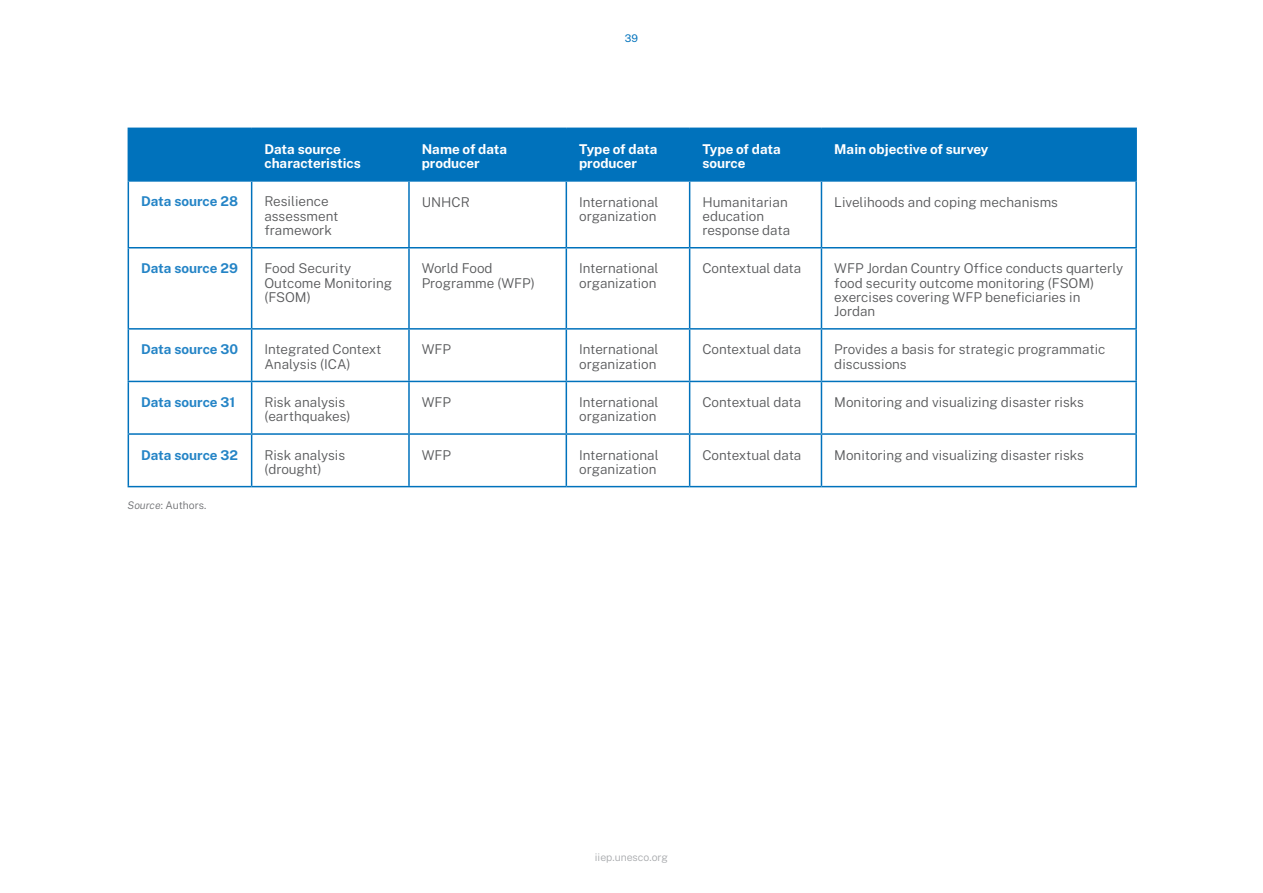
<style>
.page{position:relative;width:1263px;height:893px;background:#fff}
.page>*{position:absolute;margin:0;border:0;box-sizing:border-box;transform-origin:0 0}
.t1{font:300 13.5px/14.2px "Public Sans";color:#58595b}
.t2{font:700 13.5px/14.2px "Public Sans";color:#fff}
.t3{font:700 13.5px "Public Sans";color:#2484c6}
.t4{font:300 10.5px "Public Sans";color:#a7a9ac}
.t5{font:300 10.5px "Public Sans";color:#6d6e71}
.t6{font:10.5px "Public Sans";color:#0072bc}
.s1{font-style:italic}
</style>
<div class="page">
<div style="left:129px;top:129px;width:1006px;height:51px;background:#0072bc"></div>
<hr style="left:251px;top:129px;width:1px;height:51px;background:#0072bc">
<hr style="left:408px;top:129px;width:2px;height:51px;background:#0072bc">
<hr style="left:128px;top:182px;width:1px;height:65px;background:#0072bc">
<hr style="left:1135px;top:182px;width:2px;height:65px;background:#0072bc">
<hr style="left:128px;top:248px;width:1px;height:80px;background:#0072bc">
<hr style="left:1135px;top:248px;width:2px;height:80px;background:#0072bc">
<hr style="left:128px;top:330px;width:1px;height:51px;background:#0072bc">
<hr style="left:1135px;top:330px;width:2px;height:51px;background:#0072bc">
<hr style="left:128px;top:382px;width:1px;height:51px;background:#0072bc">
<hr style="left:1135px;top:382px;width:2px;height:51px;background:#0072bc">
<hr style="left:128px;top:435px;width:1px;height:51px;background:#0072bc">
<hr style="left:1135px;top:435px;width:2px;height:51px;background:#0072bc">
<hr style="left:128px;top:486px;width:124px;height:1px;background:#0072bc">
<hr style="left:252px;top:486px;width:157px;height:1px;background:#0072bc">
<hr style="left:409px;top:486px;width:157px;height:1px;background:#0072bc">
<hr style="left:566px;top:486px;width:124px;height:1px;background:#0072bc">
<hr style="left:690px;top:486px;width:131px;height:1px;background:#0072bc">
<hr style="left:821px;top:486px;width:316px;height:1px;background:#0072bc">
<hr style="left:128px;top:128px;width:124px;height:1px;background:#0072bc">
<hr style="left:128px;top:129px;width:1px;height:51px;background:#0072bc">
<hr style="left:252px;top:128px;width:157px;height:1px;background:#0072bc">
<hr style="left:409px;top:128px;width:157px;height:1px;background:#0072bc">
<hr style="left:566px;top:128px;width:124px;height:1px;background:#0072bc">
<hr style="left:566px;top:129px;width:1px;height:51px;background:#0072bc">
<hr style="left:690px;top:128px;width:131px;height:1px;background:#0072bc">
<hr style="left:821px;top:128px;width:316px;height:1px;background:#0072bc">
<hr style="left:1135px;top:129px;width:2px;height:51px;background:#0072bc">
<hr style="left:128px;top:180px;width:124px;height:2px;background:#0072bc">
<hr style="left:252px;top:180px;width:157px;height:2px;background:#0072bc">
<hr style="left:409px;top:180px;width:157px;height:2px;background:#0072bc">
<hr style="left:566px;top:180px;width:124px;height:2px;background:#0072bc">
<hr style="left:690px;top:180px;width:131px;height:2px;background:#0072bc">
<hr style="left:821px;top:180px;width:316px;height:2px;background:#0072bc">
<hr style="left:689px;top:129px;width:1px;height:51px;background:#0072bc">
<hr style="left:821px;top:129px;width:1px;height:51px;background:#0072bc">
<hr style="left:251px;top:182px;width:1px;height:65px;background:#0072bc">
<hr style="left:408px;top:182px;width:2px;height:65px;background:#0072bc">
<hr style="left:566px;top:182px;width:1px;height:65px;background:#0072bc">
<hr style="left:689px;top:182px;width:1px;height:65px;background:#0072bc">
<hr style="left:821px;top:182px;width:1px;height:65px;background:#0072bc">
<hr style="left:128px;top:247px;width:124px;height:1px;background:#0072bc">
<hr style="left:252px;top:247px;width:157px;height:1px;background:#0072bc">
<hr style="left:251px;top:248px;width:1px;height:80px;background:#0072bc">
<hr style="left:409px;top:247px;width:157px;height:1px;background:#0072bc">
<hr style="left:408px;top:248px;width:2px;height:80px;background:#0072bc">
<hr style="left:566px;top:247px;width:124px;height:1px;background:#0072bc">
<hr style="left:566px;top:248px;width:1px;height:80px;background:#0072bc">
<hr style="left:690px;top:247px;width:131px;height:1px;background:#0072bc">
<hr style="left:689px;top:248px;width:1px;height:80px;background:#0072bc">
<hr style="left:821px;top:247px;width:316px;height:1px;background:#0072bc">
<hr style="left:821px;top:248px;width:1px;height:80px;background:#0072bc">
<hr style="left:128px;top:328px;width:124px;height:2px;background:#0072bc">
<hr style="left:252px;top:328px;width:157px;height:2px;background:#0072bc">
<hr style="left:251px;top:330px;width:1px;height:51px;background:#0072bc">
<hr style="left:409px;top:328px;width:157px;height:2px;background:#0072bc">
<hr style="left:408px;top:330px;width:2px;height:51px;background:#0072bc">
<hr style="left:566px;top:328px;width:124px;height:2px;background:#0072bc">
<hr style="left:566px;top:330px;width:1px;height:51px;background:#0072bc">
<hr style="left:690px;top:328px;width:131px;height:2px;background:#0072bc">
<hr style="left:689px;top:330px;width:1px;height:51px;background:#0072bc">
<hr style="left:821px;top:328px;width:316px;height:2px;background:#0072bc">
<hr style="left:821px;top:330px;width:1px;height:51px;background:#0072bc">
<hr style="left:128px;top:381px;width:124px;height:1px;background:#0072bc">
<hr style="left:252px;top:381px;width:157px;height:1px;background:#0072bc">
<hr style="left:251px;top:382px;width:1px;height:51px;background:#0072bc">
<hr style="left:409px;top:381px;width:157px;height:1px;background:#0072bc">
<hr style="left:408px;top:382px;width:2px;height:51px;background:#0072bc">
<hr style="left:566px;top:381px;width:124px;height:1px;background:#0072bc">
<hr style="left:566px;top:382px;width:1px;height:51px;background:#0072bc">
<hr style="left:690px;top:381px;width:131px;height:1px;background:#0072bc">
<hr style="left:689px;top:382px;width:1px;height:51px;background:#0072bc">
<hr style="left:821px;top:381px;width:316px;height:1px;background:#0072bc">
<hr style="left:821px;top:382px;width:1px;height:51px;background:#0072bc">
<hr style="left:128px;top:433px;width:124px;height:2px;background:#0072bc">
<hr style="left:252px;top:433px;width:157px;height:2px;background:#0072bc">
<hr style="left:251px;top:435px;width:1px;height:51px;background:#0072bc">
<hr style="left:409px;top:433px;width:157px;height:2px;background:#0072bc">
<hr style="left:408px;top:435px;width:2px;height:51px;background:#0072bc">
<hr style="left:566px;top:433px;width:124px;height:2px;background:#0072bc">
<hr style="left:566px;top:435px;width:1px;height:51px;background:#0072bc">
<hr style="left:690px;top:433px;width:131px;height:2px;background:#0072bc">
<hr style="left:689px;top:435px;width:1px;height:51px;background:#0072bc">
<hr style="left:821px;top:433px;width:316px;height:2px;background:#0072bc">
<hr style="left:821px;top:435px;width:1px;height:51px;background:#0072bc">
<p class="t6" style="left:625px;top:31px;width:15px">39</p>
<p class="t2" style="left:264px;top:141px;width:98px">Data source characteristics</p>
<p class="t2" style="left:422px;top:141px;width:87px">Name of data producer</p>
<p class="t2" style="left:579px;top:141px;width:80px">Type of data producer</p>
<p class="t2" style="left:702px;top:141px;width:80px">Type of data source</p>
<p class="t2" style="left:834px;top:141px;width:156px">Main objective of survey</p>
<p class="t3" style="left:141px;top:192px;width:98px">Data source 28</p>
<p class="t1" style="left:264px;top:194px;width:75px">Resilience assessment framework</p>
<p class="t1" style="left:422px;top:194px;width:50px">UNHCR</p>
<p class="t1" style="left:579px;top:194px;width:81px">International organization</p>
<p class="t1" style="left:702px;top:194px;width:89px">Humanitarian education response data</p>
<p class="t1" style="left:834px;top:194px;width:225px">Livelihoods and coping mechanisms</p>
<p class="t3" style="left:141px;top:259px;width:98px">Data source 29</p>
<p class="t1" style="left:264px;top:260px;width:129px">Food Security<br>Outcome Monitoring (FSOM)</p>
<p class="t1" style="left:422px;top:261px;width:115px">World Food<br>Programme (WFP)</p>
<p class="t1" style="left:579px;top:261px;width:81px">International organization</p>
<p class="t1" style="left:702px;top:261px;width:101px">Contextual data</p>
<p class="t1" style="left:834px;top:261px;width:290px">WFP Jordan Country Office conducts quarterly food security outcome monitoring (FSOM) exercises covering WFP beneficiaries in Jordan</p>
<p class="t3" style="left:141px;top:340px;width:98px">Data source 30</p>
<p class="t1" style="left:264px;top:342px;width:119px">Integrated Context<br>Analysis (ICA)</p>
<p class="t1" style="left:422px;top:342px;width:31px">WFP</p>
<p class="t1" style="left:579px;top:342px;width:81px">International organization</p>
<p class="t1" style="left:702px;top:342px;width:101px">Contextual data</p>
<p class="t1" style="left:834px;top:342px;width:273px">Provides a basis for strategic programmatic discussions</p>
<p class="t3" style="left:141px;top:392px;width:96px">Data source 31</p>
<p class="t1" style="left:264px;top:394px;width:88px">Risk analysis (earthquakes)</p>
<p class="t1" style="left:422px;top:394px;width:31px">WFP</p>
<p class="t1" style="left:579px;top:394px;width:81px">International organization</p>
<p class="t1" style="left:702px;top:394px;width:101px">Contextual data</p>
<p class="t1" style="left:834px;top:394px;width:251px">Monitoring and visualizing disaster risks</p>
<p class="t3" style="left:141px;top:445px;width:98px">Data source 32</p>
<p class="t1" style="left:264px;top:447px;width:82px">Risk analysis (drought)</p>
<p class="t1" style="left:422px;top:447px;width:31px">WFP</p>
<p class="t1" style="left:579px;top:447px;width:81px">International organization</p>
<p class="t1" style="left:702px;top:447px;width:101px">Contextual data</p>
<p class="t1" style="left:834px;top:447px;width:251px">Monitoring and visualizing disaster risks</p>
<p class="t5" style="left:128px;top:498px;width:80px"><span class="s1">Source</span>: Authors.</p>
<p class="t4" style="left:595px;top:849px;width:75px">iiep.unesco.org</p>
</div>
